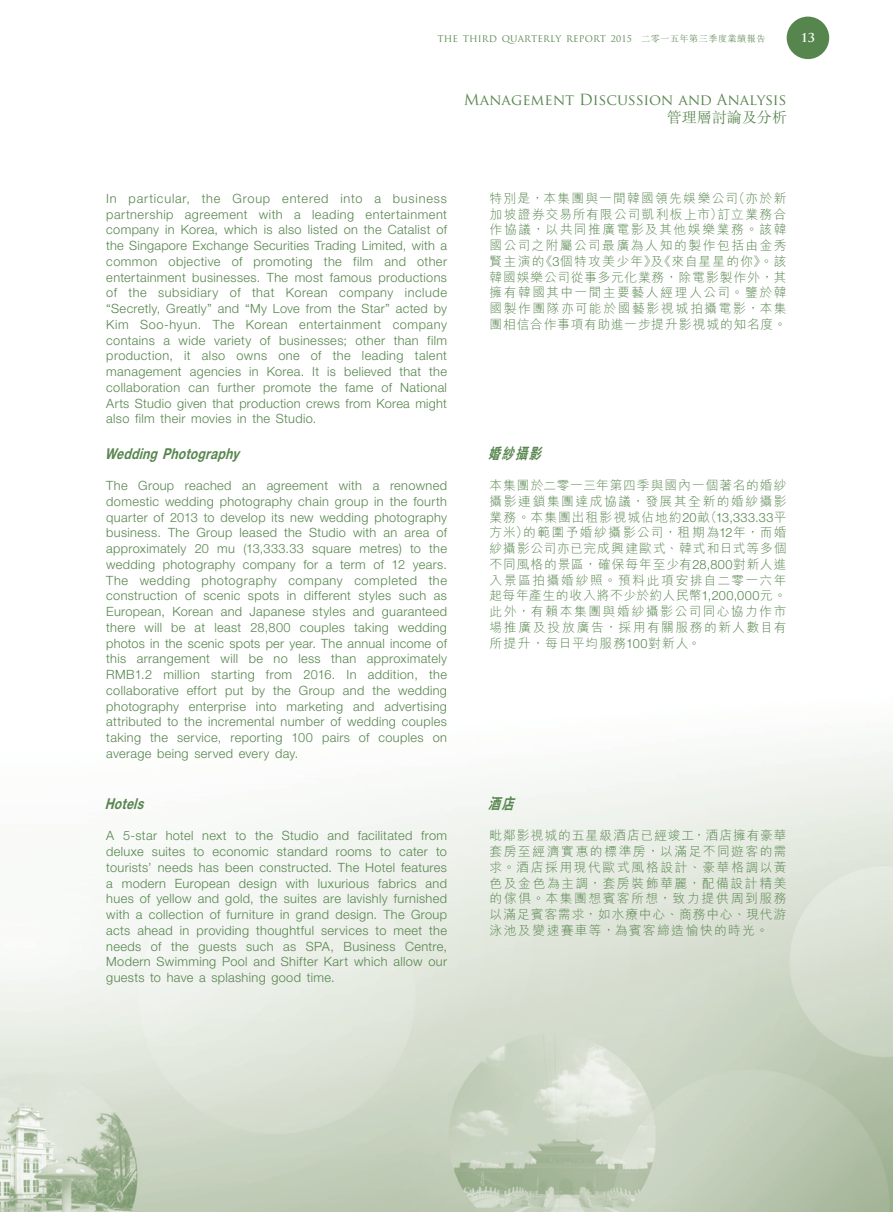
<style>
.page{position:relative;width:893px;height:1212px;background:#fff}
.page>*{position:absolute;margin:0;border:0;box-sizing:border-box;transform-origin:0 0}
.t1{font:15px "Trajan Pro";color:#56854d}
._04___H2{font:italic 700 15px "Helvetica Neue LT Std";color:#56854d;scale:.8 1}
.t2{font:300 15px "M Sung HK";color:#56854d}
._04___H2-2{font:italic 800 15px "C Hei 2 HK";color:#56854d;scale:.8 1}
._11_P0{font:300 12.75px/15.8px "Helvetica Neue LT Std";letter-spacing:.025em;color:#56854d;text-align:justify}
._11_P0-2{font:300 12.75px/15.8px "M Hei HK";letter-spacing:.11em;color:#56854d;text-align:justify}
.t3{font:700 12px "Trajan Pro";color:#fff}
.t4{font:9px "Trajan Pro";letter-spacing:.015em;color:#56854d}
.s1{font-family:"M Sung HK";font-weight:300}
.s2{font-family:"Helvetica Neue LT Std"}
</style>
<div class="page">
<div style="left:787px;top:17px;width:42px;height:42px;background:#56854d;border-radius:50%"></div>
<img style="left:0;top:741px;width:893px;height:471px">
<p class="t4" style="left:437px;top:33px;width:330px">THE THIRD QUARTERLY REPORT 2015 <span class="s1">二零一五年第三季度業績報告</span></p>
<p class="t3" style="left:801px;top:31px;width:16px">13</p>
<p class="t1" style="left:464px;top:90px;width:324px">Management Discussion and Analysis</p>
<p class="t2" style="left:667px;top:107px;width:121px">管理層討論及分析</p>
<p class="_11_P0" style="left:106px;top:190px;width:342px">In particular, the Group entered into a business partnership agreement with a leading entertainment company in Korea, which is also listed on the Catalist of the Singapore Exchange Securities Trading Limited, with a common objective of promoting the film and other entertainment businesses. The most famous productions of the subsidiary of that Korean company include “Secretly, Greatly” and “My Love from the Star” acted by Kim Soo-hyun. The Korean entertainment company contains a wide variety of businesses; other than film production, it also owns one of the leading talent management agencies in Korea. It is believed that the collaboration can further promote the fame of National Arts Studio given that production crews from Korea might also film their movies in the Studio.</p>
<p class="_04___H2" style="left:105px;top:444px;width:169px">WeddingPhotography</p>
<p class="_11_P0" style="left:106px;top:477px;width:342px">The Group reached an agreement with a renowned domestic wedding photography chain group in the fourth quarter of 2013 to develop its new wedding photography business. The Group leased the Studio with an area of approximately 20 mu (13,333.33 square metres) to the wedding photography company for a term of 12 years.<br>The wedding photography company completed the construction of scenic spots in different styles such as European, Korean and Japanese styles and guaranteed there will be at least 28,800 couples taking wedding photos in the scenic spots per year. The annual income of this arrangement will be no less than approximately RMB1.2 million starting from 2016. In addition, the collaborative effort put by the Group and the wedding photography enterprise into marketing and advertising attributed to the incremental number of wedding couples taking the service, reporting 100 pairs of couples on average being served every day.</p>
<p class="_04___H2" style="left:105px;top:794px;width:55px">Hotels</p>
<p class="_11_P0" style="left:106px;top:828px;width:342px">A 5-star hotel next to the Studio and facilitated from deluxe suites to economic standard rooms to cater to tourists’ needs has been constructed. The Hotel features a modern European design with luxurious fabrics and hues of yellow and gold, the suites are lavishly furnished with a collection of furniture in grand design. The Group acts ahead in providing thoughtful services to meet the needs of the guests such as SPA, Business Centre, Modern Swimming Pool and Shifter Kart which allow our guests to have a splashing good time.</p>
<p class="_11_P0-2" style="left:490px;top:190px;width:299px">特別是，本集團與一間韓國領先娛樂公司（亦於新加坡證券交易所有限公司凱利板上市）訂立業務合作協議，以共同推廣電影及其他娛樂業務。該韓國公司之附屬公司最廣為人知的製作包括由金秀賢主演的《<span class="s2">3</span>個特攻美少年》及《來自星星的你》。該韓國娛樂公司從事多元化業務，除電影製作外，其擁有韓國其中一間主要藝人經理人公司。鑒於韓國製作團隊亦可能於國藝影視城拍攝電影，本集團相信合作事項有助進一步提升影視城的知名度。</p>
<p class="_04___H2-2" style="left:488px;top:443px;width:74px">婚紗攝影</p>
<p class="_11_P0-2" style="left:490px;top:477px;width:299px">本集團於二零一三年第四季與國內一個著名的婚紗攝影連鎖集團達成協議，發展其全新的婚紗攝影業務。本集團出租影視城佔地約<span class="s2">20</span>畝（<span class="s2">13,333.33</span>平方米）的範圍予婚紗攝影公司，租期為<span class="s2">12</span>年，而婚紗攝影公司亦已完成興建歐式、韓式和日式等多個不同風格的景區，確保每年至少有<span class="s2">28,800</span>對新人進入景區拍攝婚紗照。預料此項安排自二零一六年起每年產生的收入將不少於約人民幣<span class="s2">1,200,000</span>元。此外，有賴本集團與婚紗攝影公司同心協力作市場推廣及投放廣告，採用有關服務的新人數目有所提升，每日平均服務<span class="s2">100</span>對新人。</p>
<p class="_04___H2-2" style="left:488px;top:793px;width:40px">酒店</p>
<p class="_11_P0-2" style="left:490px;top:827px;width:299px">毗鄰影視城的五星級酒店已經竣工，酒店擁有豪華套房至經濟實惠的標準房，以滿足不同遊客的需求。酒店採用現代歐式風格設計、豪華格調以黃色及金色為主調，套房裝飾華麗，配備設計精美的傢俱。本集團想賓客所想，致力提供周到服務以滿足賓客需求，如水療中心、商務中心、現代游泳池及變速賽車等，為賓客締造愉快的時光。</p>
</div>
